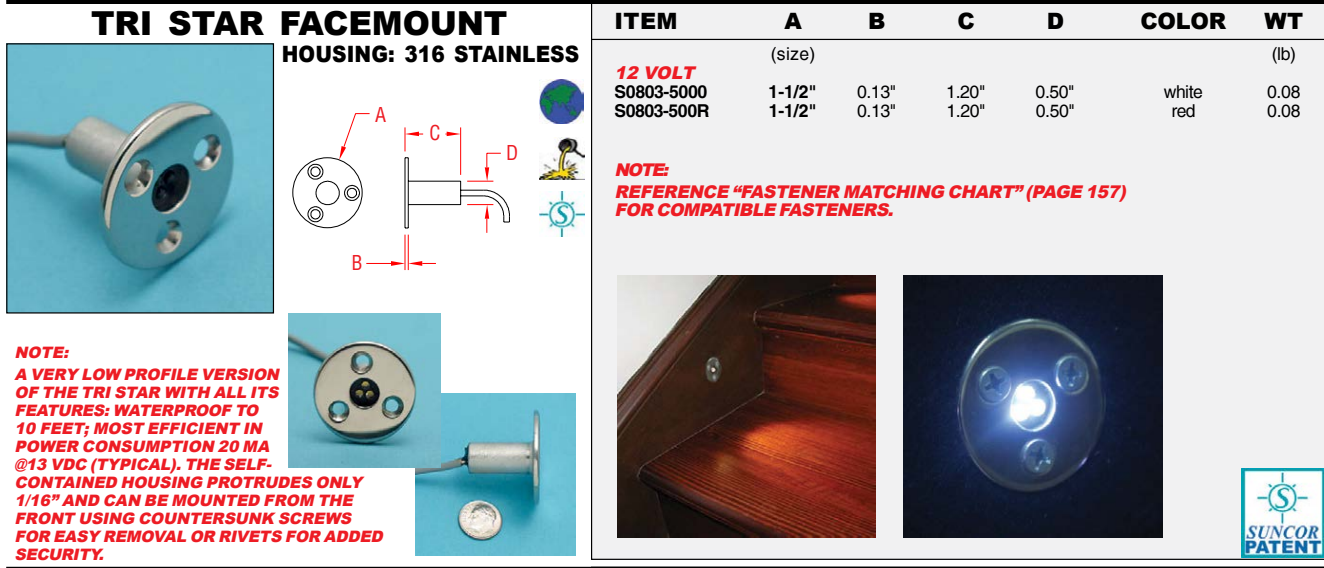
<style>
.page{position:relative;width:1324px;height:568px;background:#fff}
.page>*{position:absolute;margin:0;border:0;box-sizing:border-box;transform-origin:0 0}
.t1{font:900 33px "Arial";letter-spacing:-.005em;color:#000}
.t2{font:900 22.5px "Arial";letter-spacing:.005em;color:#000;scale:.89 1}
.t3{font:900 22.5px "Arial";letter-spacing:.005em;color:#000}
.t4{font:condensed 20px "Helvetica";color:#ed1c24}
.t5{font:17.75px "Helvetica";letter-spacing:-.02em;color:#000}
.t6{font:700 17.75px "Helvetica";letter-spacing:-.025em;color:#000}
.t7{font:italic 900 17.5px/22px "Arial";color:#ed1c24}
.t8{font:italic 900 15.75px/18px "Arial";color:#ed1c24}
</style>
<div class="page">
<div style="left:591px;top:4px;width:732px;height:556px;background:#f1f1f2"></div>
<hr style="left:6px;top:0;width:1317px;height:4px;background:#000">
<hr style="left:591px;top:39px;width:732px;height:1px;background:#000">
<hr style="left:6px;top:567px;width:1317px;height:1px;background:#000">
<svg style="left:292px;top:113px;width:218px;height:158px"></svg>
<img style="left:539px;top:80px;width:44px;height:44px">
<img style="left:540px;top:192px;width:44px;height:45px">
<img style="left:540px;top:138px;width:44px;height:41px">
<img style="left:8px;top:45px;width:264px;height:267px">
<div style="left:6px;top:43px;width:268px;height:271px;border:1px solid #000"></div>
<img style="left:1241px;top:469px;width:82px;height:88px">
<img style="left:415px;top:394px;width:160px;height:162px">
<img style="left:288px;top:314px;width:152px;height:153px">
<img style="left:903px;top:275px;width:259px;height:262px">
<img style="left:617px;top:275px;width:258px;height:262px">
<div style="left:376px;top:105px;width:12px;height:19px;background:#fff"></div>
<div style="left:352px;top:254px;width:12px;height:18px;background:#fff"></div>
<div style="left:430px;top:123px;width:12px;height:19px;background:#fff"></div>
<div style="left:507px;top:143px;width:12px;height:19px;background:#fff"></div>
<h1 class="t1" style="left:91px;top:-1px;width:418px">TRI STAR FACEMOUNT</h1>
<h2 class="t3" style="left:614px;top:5px;width:65px">ITEM</h2>
<h2 class="t3" style="left:784px;top:5px;width:19px">A</h2>
<h2 class="t3" style="left:868px;top:5px;width:19px">B</h2>
<h2 class="t3" style="left:957px;top:5px;width:19px">C</h2>
<h2 class="t3" style="left:1046px;top:5px;width:19px">D</h2>
<h2 class="t3" style="left:1140px;top:5px;width:87px">COLOR</h2>
<h2 class="t3" style="left:1263px;top:5px;width:40px">WT</h2>
<p class="t5" style="left:770px;top:43px;width:46px">(size)</p>
<p class="t5" style="left:1271px;top:43px;width:26px">(lb)</p>
<p class="t7" style="left:614px;top:61px;width:86px">12 VOLT</p>
<p class="t6" style="left:614px;top:81px;width:94px">S0803-5000</p>
<p class="t6" style="left:768px;top:81px;width:50px">1-1/2"</p>
<p class="t5" style="left:856px;top:81px;width:40px">0.13"</p>
<p class="t5" style="left:946px;top:81px;width:40px">1.20"</p>
<p class="t5" style="left:1035px;top:81px;width:40px">0.50"</p>
<p class="t5" style="left:1163px;top:81px;width:40px">white</p>
<p class="t5" style="left:1266px;top:81px;width:35px">0.08</p>
<p class="t6" style="left:614px;top:100px;width:96px">S0803-500R</p>
<p class="t6" style="left:768px;top:100px;width:50px">1-1/2"</p>
<p class="t5" style="left:856px;top:100px;width:41px">0.13"</p>
<p class="t5" style="left:946px;top:100px;width:41px">1.20"</p>
<p class="t5" style="left:1035px;top:100px;width:41px">0.50"</p>
<p class="t5" style="left:1171px;top:100px;width:26px">red</p>
<p class="t5" style="left:1266px;top:100px;width:35px">0.08</p>
<h2 class="t2" style="left:282px;top:37px;width:336px">HOUSING: 316 STAINLESS</h2>
<p class="t4" style="left:375px;top:102px;width:13px">A</p>
<p class="t4" style="left:351px;top:251px;width:13px">B</p>
<p class="t8" style="left:15px;top:341px;width:270px;line-height:21.5px">NOTE:<br>A VERY LOW PROFILE VERSION</p>
<p class="t8" style="left:15px;top:383px;width:374px">OF THE TRISTAR WITH ALL ITS<br>FEATURES:WATERPROOF TO<br>10 FEET;MOST EFFICIENT IN<br>POWER CONSUMPTION 20 MA<br>@13 VDC (TYPICAL).THE SELF-<br>CONTAINED HOUSING PROTRUDES ONLY<br>1/16”AND CAN BE MOUNTED FROM THE<br>FRONT USING COUNTERSUNK SCREWS<br>FOR EASY REMOVAL OR RIVETS FOR ADDED<br>SECURITY.</p>
<p class="t4" style="left:429px;top:120px;width:13px">C</p>
<p class="t4" style="left:506px;top:140px;width:14px">D</p>
<p class="t7" style="left:614px;top:158px;width:517px">NOTE:<br>REFERENCE “FASTENER MATCHING CHART”(PAGE 157)</p>
<p class="t7" style="left:614px;top:199px;width:285px">FOR COMPATIBLE FASTENERS.</p>
</div>
